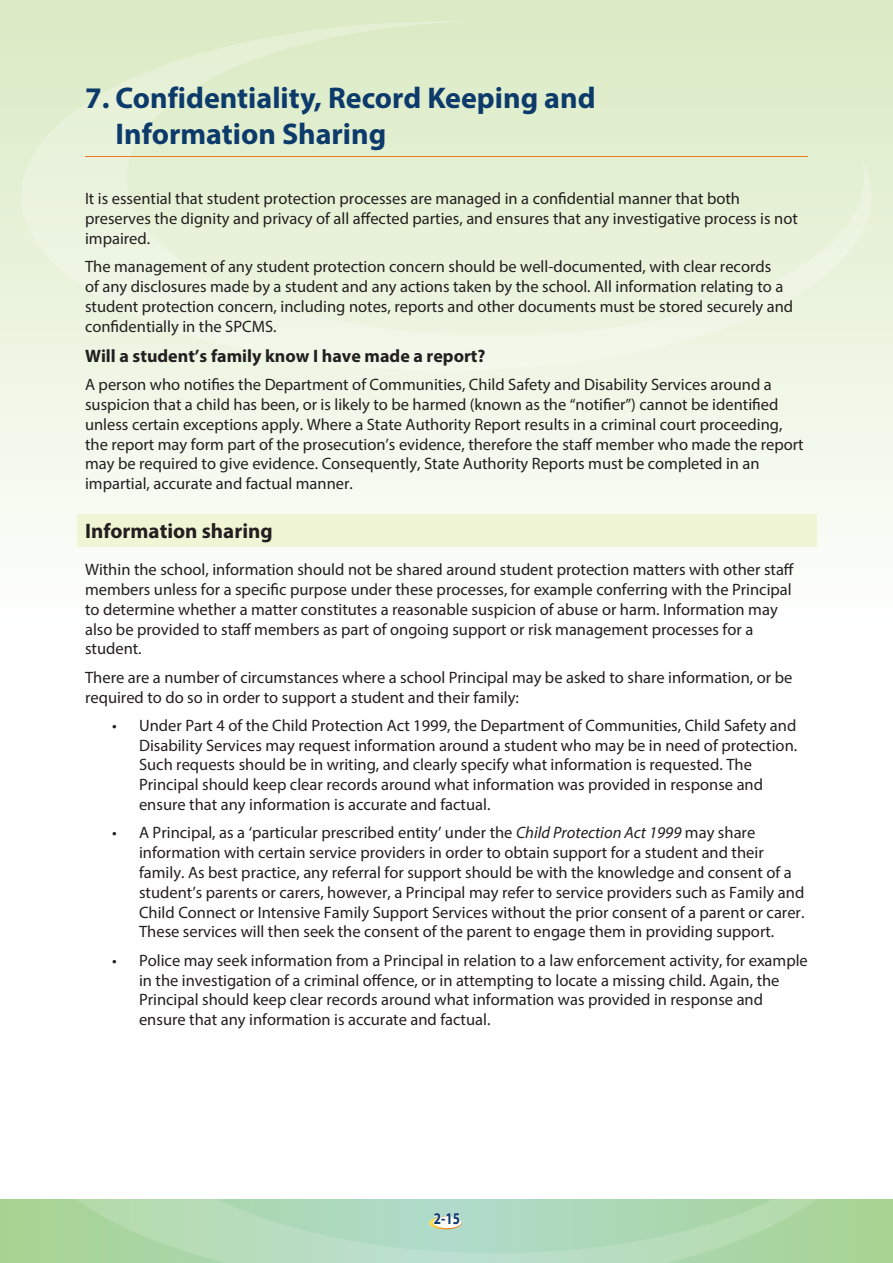
<style>
.page{position:relative;width:893px;height:1263px;background:#fff}
.page>*{position:absolute;margin:0;border:0;box-sizing:border-box;transform-origin:0 0}
.SP_Heading_1{font:700 30px/36px "Myriad Pro";color:#0c3a6b}
.boxed_style{font:700 21px "Myriad Pro";color:#231f20}
.SP_Body{font:700 18px "Myriad Pro";color:#231f20}
.SP_Body-2{font:16.5px/19.8px "Myriad Pro";color:#231f20}
.bullets{font:16.5px/19.8px "Myriad Pro";color:#231f20}
.t1{font:700 16.5px "Myriad Pro";color:#0c3a6b;scale:.8 1}
.s1{font-style:italic}
</style>
<div class="page">
<div style="left:0;top:0;width:893px;height:631px;background:linear-gradient(to bottom,#daeac2,#fefefd)"></div>
<div style="left:0;top:1199px;width:893px;height:64px;background:#a7d496"></div>
<svg style="left:21px;top:21px;width:851px;height:350px;background:#e5f0d6"></svg>
<svg style="left:76px;top:1199px;width:741px;height:64px"></svg>
<hr style="left:85px;top:156px;width:723px;height:1px;background:#ec7b23">
<div style="left:77px;top:514px;width:739px;height:33px;background:#f0f5d5"></div>
<p class="SP_Heading_1" style="left:116px;top:78px;width:482px;text-indent:-31px">7. Confidentiality, Record Keeping and<br>Information Sharing</p>
<p class="SP_Body-2" style="left:85px;top:189px;width:714px">It is essential that student protection processes are managed in a confidential manner that both preserves the dignity and privacy of all affected parties, and ensures that any investigative process is not impaired.</p>
<p class="SP_Body-2" style="left:85px;top:257px;width:710px">The management of any student protection concern should be well-documented, with clear records<br>of any disclosures made by a student and any actions taken by the school. All information relating to a student protection concern, including notes, reports and other documents must be stored securely and confidentially in the SPCMS.</p>
<p class="SP_Body" style="left:85px;top:344px;width:402px">Will a student’s family know I have made a report?</p>
<p class="SP_Body-2" style="left:85px;top:374px;width:720px">A person who notifies the Department of Communities, Child Safety and Disability Services around a suspicion that a child has been, or is likely to be harmed (known as the “notifier”) cannot be identified unless certain exceptions apply. Where a State Authority Report results in a criminal court proceeding, the report may form part of the prosecution’s evidence, therefore the staff member who made the report may be required to give evidence. Consequently, State Authority Reports must be completed in an impartial, accurate and factual manner.</p>
<p class="boxed_style" style="left:85px;top:518px;width:189px">Information sharing</p>
<p class="SP_Body-2" style="left:85px;top:559px;width:711px">Within the school, information should not be shared around student protection matters with other staff members unless for a specific purpose under these processes, for example conferring with the Principal to determine whether a matter constitutes a reasonable suspicion of abuse or harm. Information may also be provided to staff members as part of ongoing support or risk management processes for a student.</p>
<p class="SP_Body-2" style="left:85px;top:667px;width:709px">There are a number of circumstances where a school Principal may be asked to share information, or be required to do so in order to support a student and their family:</p>
<p class="bullets" style="left:139px;top:715px;width:660px;text-indent:-27px">• Under Part 4 of the Child Protection Act 1999, the Department of Communities, Child Safety and Disability Services may request information around a student who may be in need of protection.<br>Such requests should be in writing, and clearly specify what information is requested. The Principal should keep clear records around what information was provided in response and ensure that any information is accurate and factual.</p>
<p class="bullets" style="left:139px;top:823px;width:667px;text-indent:-27px">• A Principal, as a ‘particular prescribed entity’ under the <span class="s1">Child Protection Act 1999</span> may share information with certain service providers in order to obtain support for a student and their family. As best practice, any referral for support should be with the knowledge and consent of a student’s parents or carers, however, a Principal may refer to service providers such as Family and Child Connect or Intensive Family Support Services without the prior consent of a parent or carer.<br>These services will then seek the consent of the parent to engage them in providing support.</p>
<p class="bullets" style="left:139px;top:950px;width:670px;text-indent:-27px">• Police may seek information from a Principal in relation to a law enforcement activity, for example in the investigation of a criminal offence, or in attempting to locate a missing child. Again, the Principal should keep clear records around what information was provided in response and ensure that any information is accurate and factual.</p>
<p class="t1" style="left:434px;top:1208px;width:34px">2-15</p>
</div>
